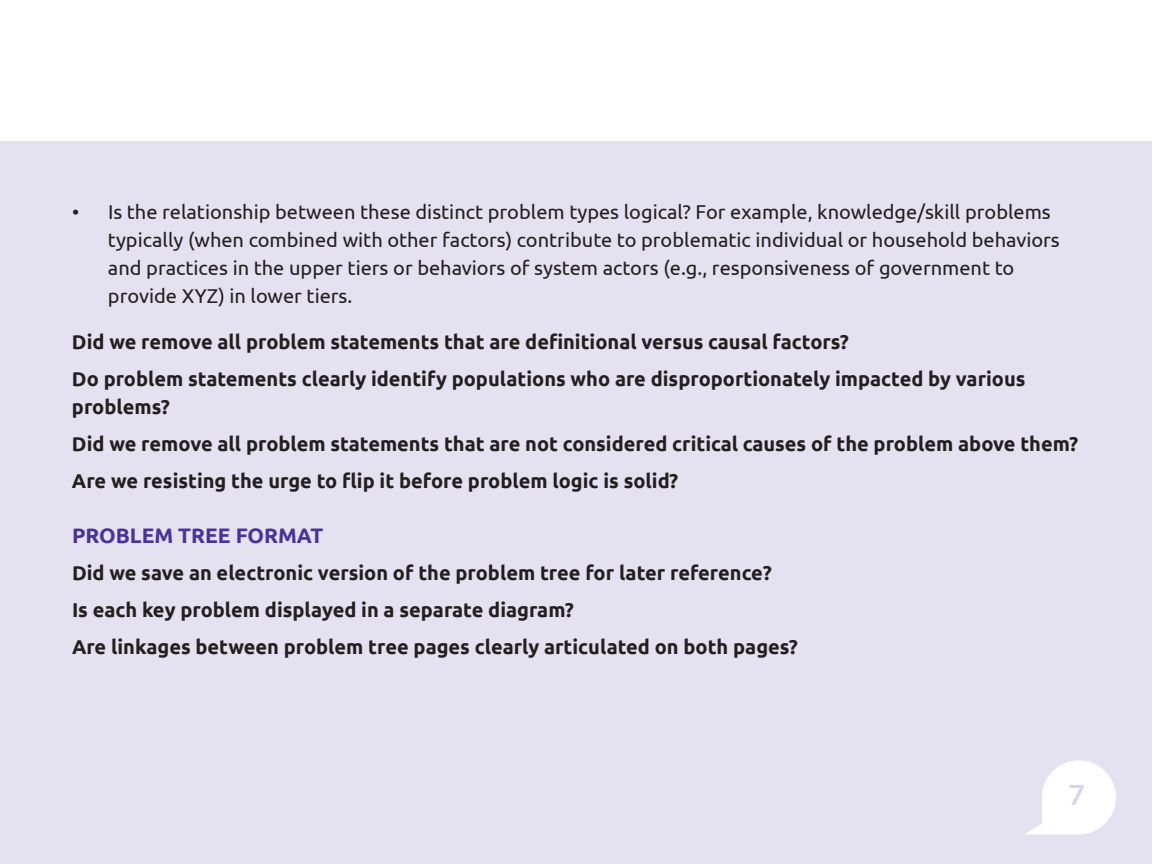
<style>
.page{position:relative;width:1152px;height:864px;background:#fff}
.page>*{position:absolute;margin:0;border:0;box-sizing:border-box;transform-origin:0 0}
.t1{font:700 28px "Lato";color:#d8d4e9}
.t2{font:700 21px "Ubuntu";color:#4a3394}
.t3{font:700 20px/37px "Ubuntu";color:#231f20}
.t4{font:20px/28px "Ubuntu";color:#231f20}
</style>
<div class="page">
<div style="left:0;top:141px;width:1152px;height:723px;background:#e4e1f0"></div>
<svg style="left:1025px;top:760px;width:91px;height:74px"></svg>
<p class="t4" style="left:108px;top:197px;width:953px;text-indent:-36px">• Is the relationship between these distinct problem types logical? For example, knowledge/skill problems typically (when combined with other factors) contribute to problematic individual or household behaviors and practices in the upper tiers or behaviors of system actors (e.g., responsiveness of government to provide XYZ) in lower tiers.</p>
<p class="t3" style="left:72px;top:323px;width:955px">Did we remove all problem statements that are definitional versus causal factors?<br>Do problem statements clearly identify populations who are disproportionately impacted by various</p>
<p class="t3" style="left:72px;top:388px;width:1008px">problems?<br>Did we remove all problem statements that are not considered critical causes of the problem above them?<br>Are we resisting the urge to flip it before problem logic is solid?</p>
<p class="t2" style="left:72px;top:522px;width:253px">PROBLEM TREE FORMAT</p>
<p class="t3" style="left:72px;top:554px;width:727px">Did we save an electronic version of the problem tree for later reference?<br>Is each key problem displayed in a separate diagram?<br>Are linkages between problem tree pages clearly articulated on both pages?</p>
<h1 class="t1" style="left:1069px;top:779px;width:18px">7</h1>
</div>
